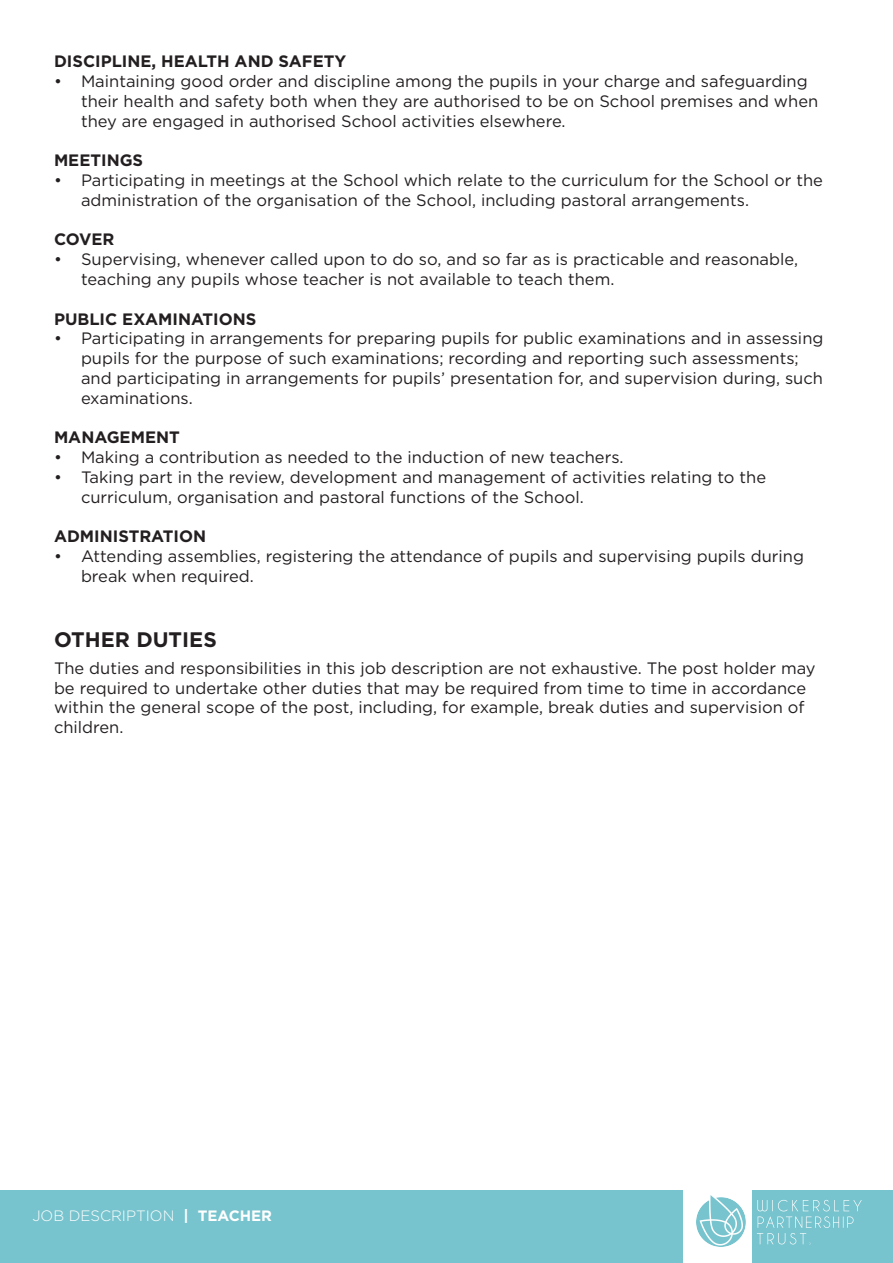
<style>
.page{position:relative;width:893px;height:1263px;background:#fff}
.page>*{position:absolute;margin:0;border:0;box-sizing:border-box;transform-origin:0 0}
.t1{font:700 21px "Gotham";color:#231f20}
.t2{font:16.5px/19.8px "Gotham";color:#231f20}
.t3{font:700 16.5px "Gotham";color:#231f20}
.t4{font:300 15px "Gotham";color:#fff}
.s1{font-weight:700}
</style>
<div class="page">
<div style="left:0;top:1190px;width:683px;height:73px;background:#78c4ce"></div>
<div style="left:752px;top:1190px;width:141px;height:73px;background:#78c4ce"></div>
<img style="left:696px;top:1195px;width:166px;height:52px">
<p class="t3" style="left:54px;top:50px;width:294px">DISCIPLINE, HEALTH AND SAFETY</p>
<p class="t2" style="left:81px;top:71px;width:739px;text-indent:-27px">• Maintaining good order and discipline among the pupils in your charge and safeguarding their health and safety both when they are authorised to be on School premises and when they are engaged in authorised School activities elsewhere.</p>
<p class="t3" style="left:54px;top:149px;width:91px">MEETINGS</p>
<p class="t2" style="left:81px;top:170px;width:743px;text-indent:-27px">• Participating in meetings at the School which relate to the curriculum for the School or the administration of the organisation of the School, including pastoral arrangements.</p>
<p class="t3" style="left:54px;top:229px;width:62px">COVER</p>
<p class="t2" style="left:81px;top:249px;width:719px;text-indent:-27px">• Supervising, whenever called upon to do so, and so far as is practicable and reasonable, teaching any pupils whose teacher is not available to teach them.</p>
<p class="t3" style="left:54px;top:308px;width:204px">PUBLIC EXAMINATIONS</p>
<p class="t2" style="left:81px;top:328px;width:744px;text-indent:-27px">• Participating in arrangements for preparing pupils for public examinations and in assessing pupils for the purpose of such examinations; recording and reporting such assessments; and participating in arrangements for pupils’ presentation for, and supervision during, such examinations.</p>
<p class="t3" style="left:54px;top:427px;width:127px">MANAGEMENT</p>
<p class="t2" style="left:54px;top:447px;width:571px">• Making a contribution as needed to the induction of new teachers.</p>
<p class="t2" style="left:81px;top:467px;width:687px;text-indent:-27px">• Taking part in the review, development and management of activities relating to the curriculum, organisation and pastoral functions of the School.</p>
<p class="t3" style="left:54px;top:526px;width:154px">ADMINISTRATION</p>
<p class="t2" style="left:81px;top:546px;width:724px;text-indent:-27px">• Attending assemblies, registering the attendance of pupils and supervising pupils during break when required.</p>
<p class="t1" style="left:54px;top:625px;width:164px">OTHER DUTIES</p>
<p class="t2" style="left:54px;top:658px;width:763px">The duties and responsibilities in this job description are not exhaustive. The post holder may be required to undertake other duties that may be required from time to time in accordance within the general scope of the post, including, for example, break duties and supervision of children.</p>
<p class="t4" style="left:32px;top:1206px;width:241px">JOB DESCRIPTION <span class="s1">| TEACHER</span></p>
</div>
